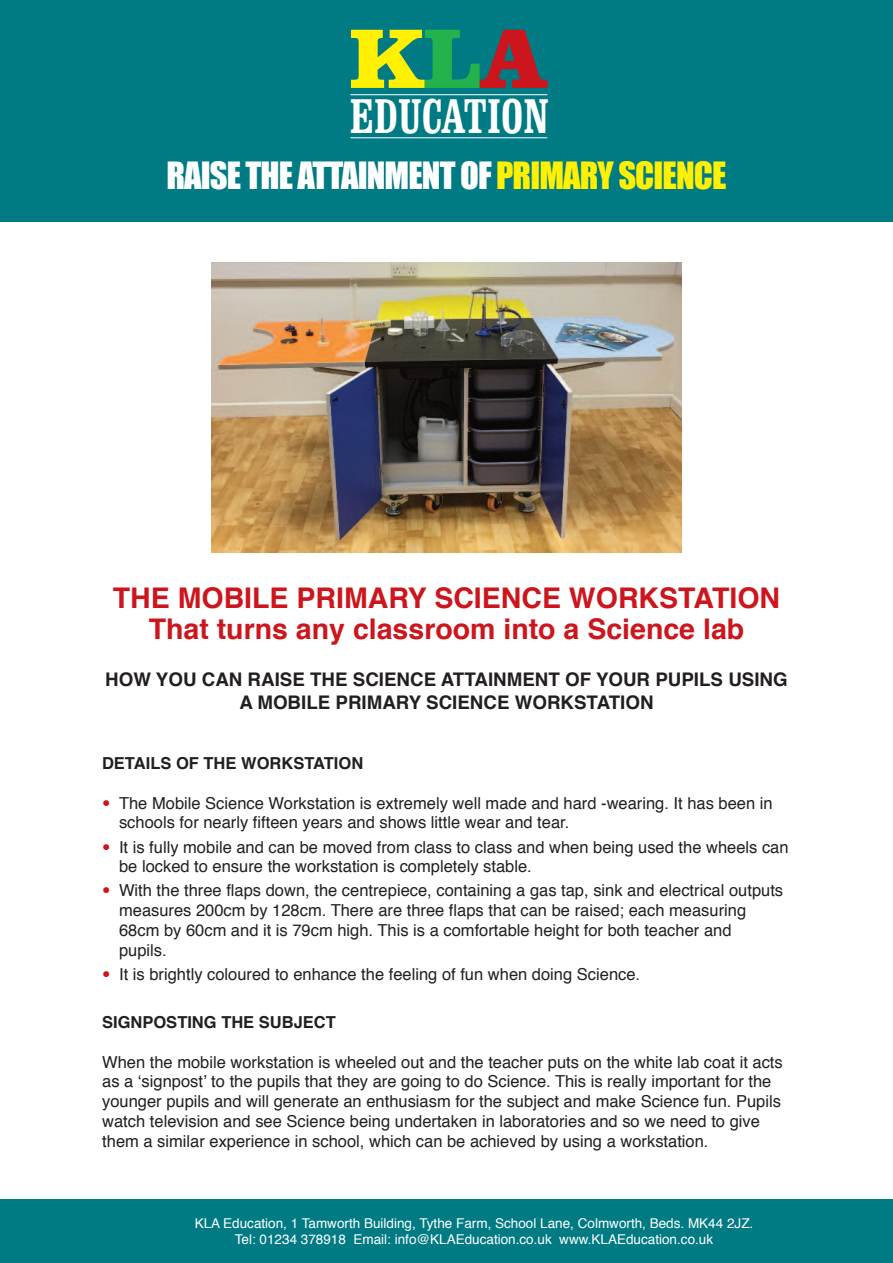
<style>
.page{position:relative;width:893px;height:1263px;background:#fff}
.page>*{position:absolute;margin:0;border:0;box-sizing:border-box;transform-origin:0 0}
.t1{font:900 86.7px "Clarendon BT";color:#fff101}
.t2{font:condensed 49.95px "Clarendon BT";letter-spacing:-.005em;color:#fff}
.t3{font:34.5px "Impact";letter-spacing:-.025em;color:#fff}
.t4{font:700 28.5px/31.2px "Helvetica";color:#cd151d;text-align:center}
.t5{font:700 18.75px/22.5px "Helvetica";color:#231f20;text-align:center}
.t6{font:16.5px/19.8px "Helvetica";color:#231f20}
.t7{font:700 16.5px "Helvetica";color:#231f20}
.t8{font:13.5px/16.2px "Helvetica";color:#fff;text-align:center}
.s1{color:#23b24b}
.s2{color:#cd151d}
.s3{color:#fff101}
.s4{font-family:"Helvetica Neue";font-weight:900;font-style:italic;color:#cd151d}
</style>
<div class="page">
<div style="left:0;top:0;width:893px;height:221px;background:#007a83"></div>
<hr style="left:350px;top:94px;width:197px;height:1px;background:#fff">
<hr style="left:350px;top:137px;width:197px;height:1px;background:#fff">
<div style="left:0;top:1199px;width:893px;height:64px;background:#007a83"></div>
<img style="left:212px;top:262px;width:470px;height:290px">
<h1 class="t1" style="left:350px;top:30px;width:196px">K<span class="s1">L</span><span class="s2">A</span></h1>
<h2 class="t2" style="left:350px;top:98px;width:201px">EDUCATION</h2>
<h3 class="t3" style="left:166px;top:154px;width:561px">RAISE THEATTAINMENTOF <span class="s3">PRIMARYSCIENCE</span></h3>
<h3 class="t4" style="left:113px;top:585px;width:669px">THE MOBILE PRIMARY SCIENCE WORKSTATION<br>That turns any classroom into a Science lab</h3>
<p class="t5" style="left:105px;top:670px;width:684px">HOW YOU CAN RAISE THE SCIENCE ATTAINMENT OF YOUR PUPILS USING<br>A MOBILE PRIMARY SCIENCE WORKSTATION</p>
<p class="t7" style="left:102px;top:756px;width:263px">DETAILS OF THE WORKSTATION</p>
<p class="t6" style="left:119px;top:794px;width:655px;text-indent:-17px"><span class="s4">•</span> The Mobile Science Workstation is extremely well made and hard -wearing. It has been in schools for nearly fifteen years and shows little wear and tear.</p>
<p class="t6" style="left:119px;top:838px;width:671px;text-indent:-17px"><span class="s4">•</span> It is fully mobile and can be moved from class to class and when being used the wheels can be locked to ensure the workstation is completely stable.</p>
<p class="t6" style="left:119px;top:882px;width:666px;text-indent:-17px"><span class="s4">•</span> With the three flaps down, the centrepiece, containing a gas tap, sink and electrical outputs measures 200cm by 128cm. There are three flaps that can be raised; each measuring 68cm by 60cm and it is 79cm high. This is a comfortable height for both teacher and pupils.</p>
<p class="t6" style="left:102px;top:965px;width:540px"><span class="s4">•</span> It is brightly coloured to enhance the feeling of fun when doing Science.</p>
<p class="t7" style="left:102px;top:1015px;width:235px">SIGNPOSTING THE SUBJECT</p>
<p class="t6" style="left:102px;top:1053px;width:682px">When the mobile workstation is wheeled out and the teacher puts on the white lab coat it acts as a ‘signpost’ to the pupils that they are going to do Science. This is really important for the younger pupils and will generate an enthusiasm for the subject and make Science fun. Pupils watch television and see Science being undertaken in laboratories and so we need to give them a similar experience in school, which can be achieved by using a workstation.</p>
<p class="t8" style="left:195px;top:1216px;width:560px">KLA Education, 1 Tamworth Building, Tythe Farm, School Lane, Colmworth, Beds. MK44 2JZ.<br>Tel: 01234 378918 Email: info@KLAEducation.co.uk www.KLAEducation.co.uk</p>
</div>
